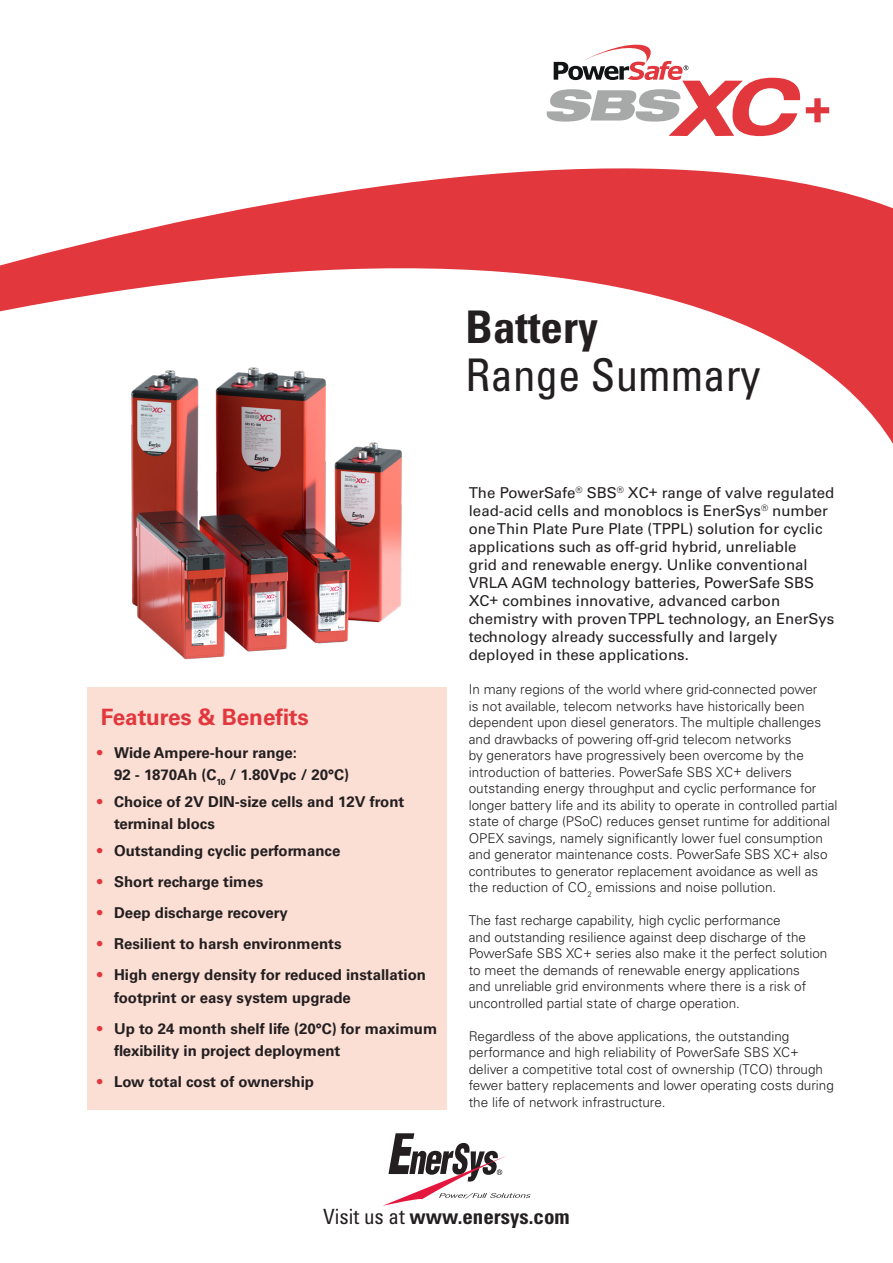
<style>
.page{position:relative;width:893px;height:1263px;background:#fff}
.page>*{position:absolute;margin:0;border:0;box-sizing:border-box;transform-origin:0 0}
.t1{font:condensed 45px "Univers LT Std";color:#231f20}
.t2{font:700 condensed 45px "Univers LT Std";color:#231f20}
.t3{font:700 22.5px "Univers LT Std";color:#e1373d}
.t4{font:700 condensed 21px "Univers LT Std";color:#231f20}
.t5{font:15px/18px "Univers LT Std";color:#231f20}
.t6{font:700 15px/22.5px "Univers LT Std";color:#231f20}
.t7{font:300 13.5px/16.5px "Univers LT Std";color:#231f20}
.s1{color:#e1373d}
.s2{font-weight:400}
</style>
<div class="page">
<svg style="left:0;top:168px;width:893px;height:534px"></svg>
<div style="left:87px;top:688px;width:359px;height:422px;background:#fbded4"></div>
<svg style="left:383px;top:1133px;width:148px;height:73px"></svg>
<svg style="left:546px;top:44px;width:283px;height:92px"></svg>
<img style="left:90px;top:335px;width:329px;height:348px">
<p class="t2" style="left:466px;top:299px;width:134px">Battery</p>
<p class="t1" style="left:466px;top:346px;width:296px">Range Summary</p>
<p class="t3" style="left:101px;top:704px;width:210px">Features &amp; Benefits</p>
<p class="t6" style="left:97px;top:741px;width:201px"><span class="s1">•</span> Wide Ampere-hour range:</p>
<p class="t6" style="left:114px;top:764px;width:237px">92 - 1870Ah (C<sub>10</sub> / 1.80Vpc / 20°C)</p>
<p class="t6" style="left:114px;top:790px;width:292px;text-indent:-17px"><span class="s1">•</span> Choice of 2V DIN-size cells and 12V front terminal blocs</p>
<p class="t6" style="left:97px;top:840px;width:245px"><span class="s1">•</span> Outstanding cyclic performance</p>
<p class="t6" style="left:97px;top:871px;width:168px"><span class="s1">•</span> Short recharge times</p>
<p class="t6" style="left:97px;top:902px;width:192px"><span class="s1">•</span> Deep discharge recovery</p>
<p class="t6" style="left:97px;top:933px;width:246px"><span class="s1">•</span> Resilient to harsh environments</p>
<p class="t6" style="left:114px;top:964px;width:313px;text-indent:-17px"><span class="s1">•</span> High energy density for reduced installation footprint or easy system upgrade</p>
<p class="t6" style="left:114px;top:1017px;width:325px;text-indent:-17px"><span class="s1">•</span> Up to 24 month shelf life (20°C) for maximum flexibility in project deployment</p>
<p class="t6" style="left:97px;top:1071px;width:218px"><span class="s1">•</span> Low total cost of ownership</p>
<p class="t5" style="left:469px;top:483px;width:367px">The PowerSafe<sup>®</sup> SBS<sup>®</sup> XC+ range of valve regulated lead-acid cells and monoblocs is EnerSys<sup>®</sup> number one Thin Plate Pure Plate (TPPL) solution for cyclic applications such as off-grid hybrid, unreliable<br>grid and renewable energy. Unlike conventional VRLA AGM technology batteries, PowerSafe SBS XC+ combines innovative, advanced carbon chemistry with proven TPPL technology, an EnerSys technology already successfully and largely deployed in these applications.</p>
<p class="t7" style="left:469px;top:681px;width:370px">In many regions of the world where grid-connected power<br>is not available, telecom networks have historically been dependent upon diesel generators. The multiple challenges and drawbacks of powering off-grid telecom networks<br>by generators have progressively been overcome by the introduction of batteries. PowerSafe SBS XC+ delivers outstanding energy throughput and cyclic performance for longer battery life and its ability to operate in controlled partial state of charge (PSoC) reduces genset runtime for additional OPEX savings, namely significantly lower fuel consumption and generator maintenance costs. PowerSafe SBS XC+ also contributes to generator replacement avoidance as well as the reduction of CO<sub>2</sub> emissions and noise pollution.</p>
<p class="t7" style="left:469px;top:912px;width:360px">The fast recharge capability, high cyclic performance<br>and outstanding resilience against deep discharge of the PowerSafe SBS XC+ series also make it the perfect solution to meet the demands of renewable energy applications<br>and unreliable grid environments where there is a risk of uncontrolled partial state of charge operation.</p>
<p class="t7" style="left:469px;top:1028px;width:367px">Regardless of the above applications, the outstanding performance and high reliability of PowerSafe SBS XC+ deliver a competitive total cost of ownership (TCO) through fewer battery replacements and lower operating costs during the life of network infrastructure.</p>
<p class="t4" style="left:323px;top:1204px;width:248px"><span class="s2">Visit us at</span> www.enersys.com</p>
</div>
